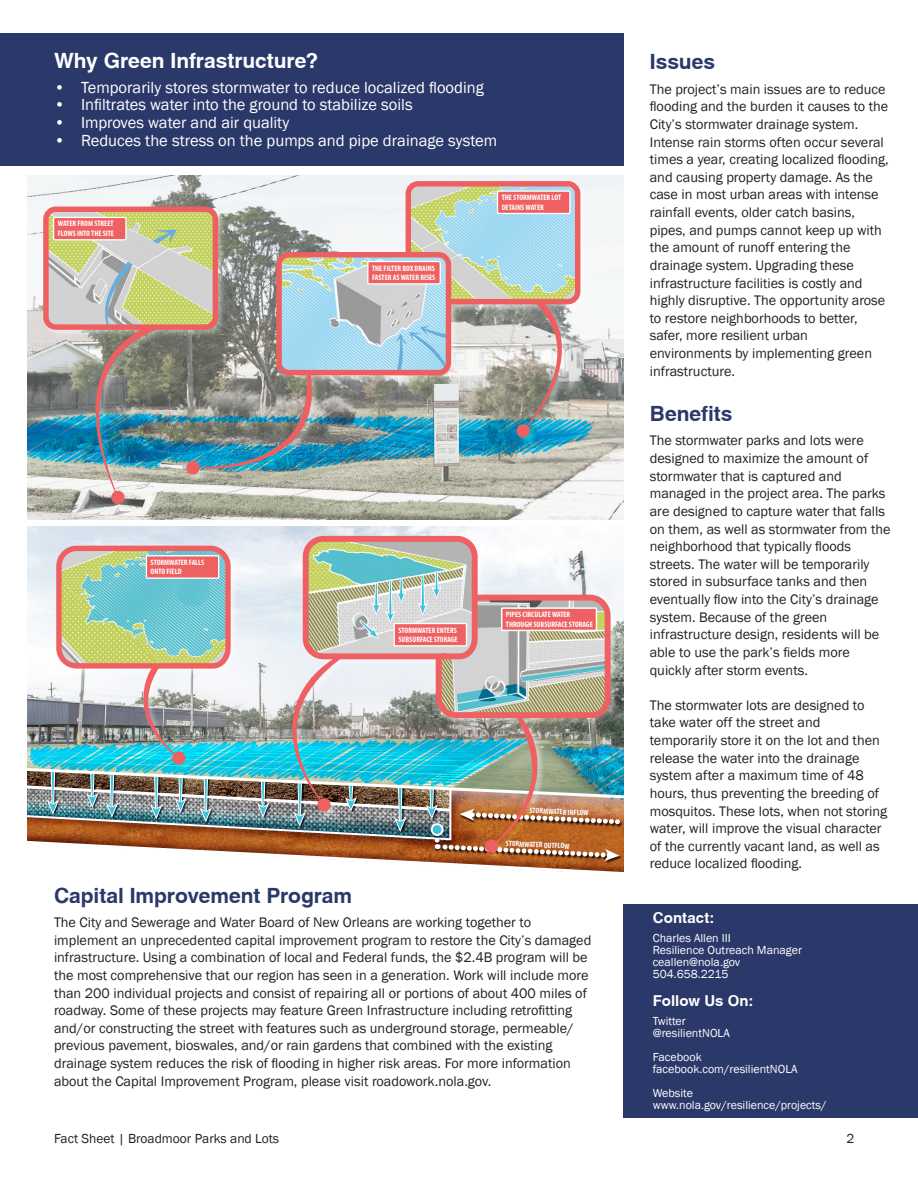
<style>
.page{position:relative;width:918px;height:1188px;background:#fff}
.page>*{position:absolute;margin:0;border:0;box-sizing:border-box;transform-origin:0 0}
.Header_-_3{font:700 21px "Swansea";color:#2b396a}
.Header_-_3-2{font:700 21px "Swansea";color:#fff}
.t1{font:16.5px "Franklin Gothic";color:#fff}
.Header_-_3-3{font:700 15px "Swansea";letter-spacing:.005em;color:#fff}
.Paragraph_-_Standard{font:14.25px/17.7px "Franklin Gothic";color:#231f20}
.t2{font:13.5px "Franklin Gothic";color:#231f20}
.Paragraph_-_Standard-2{font:12px "Franklin Gothic";color:#fff}
.t3{font:700 condensed 7.95px/9.4px "Myriad Pro";color:#fff}
</style>
<div class="page">
<div style="left:623px;top:904px;width:295px;height:213px;background:#2b396a"></div>
<img style="left:27px;top:533px;width:596px;height:339px">
<div style="left:146px;top:556px;width:73px;height:22px;background:#ee6061"></div>
<div style="left:146px;top:555px;width:73px;height:24px;border:1px solid #fff"></div>
<div style="left:394px;top:624px;width:72px;height:22px;background:#ee6061"></div>
<div style="left:394px;top:623px;width:73px;height:24px;border:1px solid #fff"></div>
<div style="left:502px;top:608px;width:94px;height:22px;background:#ee6061"></div>
<div style="left:501px;top:607px;width:96px;height:24px;border:2px solid #fff"></div>
<img style="left:27px;top:176px;width:596px;height:343px">
<img style="left:27px;top:176px;width:581px;height:338px">
<svg style="left:493px;top:304px;width:69px;height:134px;background:#9fa4a2"></svg>
<img style="left:95px;top:316px;width:217px;height:189px">
<div style="left:186px;top:461px;width:14px;height:14px;background:#ed5f61;border-radius:50%"></div>
<img style="left:412px;top:187px;width:166px;height:115px">
<div style="left:406px;top:181px;width:174px;height:123px;border:5px solid #ed5f61;border-radius:10px"></div>
<img style="left:49px;top:213px;width:163px;height:111px">
<div style="left:43px;top:207px;width:175px;height:123px;border:5px solid #ed5f61;border-radius:10px"></div>
<img style="left:282px;top:258px;width:163px;height:111px">
<div style="left:276px;top:252px;width:175px;height:123px;border:5px solid #ed5f61;border-radius:10px"></div>
<div style="left:54px;top:217px;width:72px;height:23px;background:#ee6061"></div>
<div style="left:53px;top:217px;width:74px;height:23px;border:1px solid #fff"></div>
<div style="left:368px;top:262px;width:72px;height:22px;background:#ee6061"></div>
<div style="left:367px;top:261px;width:74px;height:24px;border:1px solid #fff"></div>
<div style="left:498px;top:191px;width:72px;height:22px;background:#ee6061"></div>
<div style="left:497px;top:190px;width:74px;height:24px;border:1px solid #fff"></div>
<div style="left:0;top:33px;width:623px;height:132px;background:#2b396a"></div>
<p class="Header_-_3-2" style="left:54px;top:48px;width:266px">Why Green Infrastructure?</p>
<p class="t1" style="left:54px;top:77px;width:431px">• Temporarily stores stormwater to reduce localized flooding</p>
<p class="t1" style="left:54px;top:95px;width:360px">• Infiltrates water into the ground to stabilize soils</p>
<p class="t1" style="left:54px;top:112px;width:237px">• Improves water and air quality</p>
<p class="t1" style="left:54px;top:130px;width:445px">• Reduces the stress on the pumps and pipe drainage system</p>
<p class="t3" style="left:58px;top:219px;width:58px">WATER FROM STREET<br>FLOWS INTO THE SITE</p>
<p class="t3" style="left:151px;top:557px;width:55px">STORMWATER FALLS<br>ONTO FIELD</p>
<p class="t3" style="left:372px;top:263px;width:65px">THE FILTER BOX DRAINS<br>FASTER AS WATER RISES</p>
<p class="t3" style="left:502px;top:193px;width:61px">THE STORMWATER LOT<br>DETAINS WATER</p>
<p class="t3" style="left:398px;top:625px;width:61px">STORMWATER ENTERS<br>SUBSURFACE STORAGE</p>
<p class="t3" style="left:506px;top:610px;width:88px">PIPES CIRCULATE WATER<br>THROUGH SUBSURFACE STORAGE</p>
<p class="t3" style="left:530px;top:805px;width:61px;rotate:3deg">STORMWATER INFLOW</p>
<p class="t3" style="left:506px;top:838px;width:66px;rotate:3deg">STORMWATER OUTFLOW</p>
<p class="Header_-_3" style="left:54px;top:882px;width:300px">Capital Improvement Program</p>
<p class="Paragraph_-_Standard" style="left:54px;top:914px;width:539px">The City and Sewerage and Water Board of New Orleans are working together to implement an unprecedented capital improvement program to restore the City’s damaged infrastructure. Using a combination of local and Federal funds, the $2.4B program will be the most comprehensive that our region has seen in a generation. Work will include more than 200 individual projects and consist of repairing all or portions of about 400 miles of roadway. Some of these projects may feature Green Infrastructure including retrofitting and/or constructing the street with features such as underground storage, permeable/ previous pavement, bioswales, and/or rain gardens that combined with the existing drainage system reduces the risk of flooding in higher risk areas. For more information about the Capital Improvement Program, please visit roadowork.nola.gov.</p>
<p class="Header_-_3" style="left:650px;top:49px;width:67px">Issues</p>
<p class="Paragraph_-_Standard" style="left:650px;top:80px;width:240px">The project’s main issues are to reduce flooding and the burden it causes to the City’s stormwater drainage system.<br>Intense rain storms often occur several times a year, creating localized flooding, and causing property damage. As the case in most urban areas with intense rainfall events, older catch basins, pipes, and pumps cannot keep up with the amount of runoff entering the drainage system. Upgrading these infrastructure facilities is costly and highly disruptive. The opportunity arose to restore neighborhoods to better, safer, more resilient urban environments by implementing green infrastructure.</p>
<p class="Header_-_3" style="left:650px;top:401px;width:84px">Benefits</p>
<p class="Paragraph_-_Standard" style="left:650px;top:432px;width:242px">The stormwater parks and lots were designed to maximize the amount of stormwater that is captured and managed in the project area. The parks are designed to capture water that falls on them, as well as stormwater from the neighborhood that typically floods streets. The water will be temporarily stored in subsurface tanks and then eventually flow into the City’s drainage system. Because of the green infrastructure design, residents will be able to use the park’s fields more quickly after storm events.</p>
<p class="Paragraph_-_Standard" style="left:650px;top:697px;width:239px">The stormwater lots are designed to take water off the street and temporarily store it on the lot and then release the water into the drainage system after a maximum time of 48 hours, thus preventing the breeding of mosquitos. These lots, when not storing water, will improve the visual character of the currently vacant land, as well as reduce localized flooding.</p>
<p class="Header_-_3-3" style="left:653px;top:909px;width:63px">Contact:</p>
<p class="Paragraph_-_Standard-2" style="left:653px;top:931px;width:80px">Charles Allen III</p>
<p class="Paragraph_-_Standard-2" style="left:653px;top:943px;width:151px">Resilience Outreach Manager</p>
<p class="Paragraph_-_Standard-2" style="left:653px;top:955px;width:89px">ceallen@nola.gov</p>
<p class="Paragraph_-_Standard-2" style="left:653px;top:967px;width:77px">504.658.2215</p>
<p class="Header_-_3-3" style="left:653px;top:992px;width:102px">Follow Us On:</p>
<p class="Paragraph_-_Standard-2" style="left:653px;top:1013px;width:35px">Twitter</p>
<p class="Paragraph_-_Standard-2" style="left:653px;top:1025px;width:79px">@resilientNOLA</p>
<p class="Paragraph_-_Standard-2" style="left:653px;top:1049px;width:50px">Facebook</p>
<p class="Paragraph_-_Standard-2" style="left:653px;top:1061px;width:146px">facebook.com/resilientNOLA</p>
<p class="Paragraph_-_Standard-2" style="left:653px;top:1085px;width:42px">Website</p>
<p class="Paragraph_-_Standard-2" style="left:653px;top:1097px;width:175px">www.nola.gov/resilience/projects/</p>
<p class="t2" style="left:54px;top:1131px;width:227px">Fact Sheet | Broadmoor Parks and Lots</p>
<p class="t2" style="left:846px;top:1131px;width:9px">2</p>
</div>
